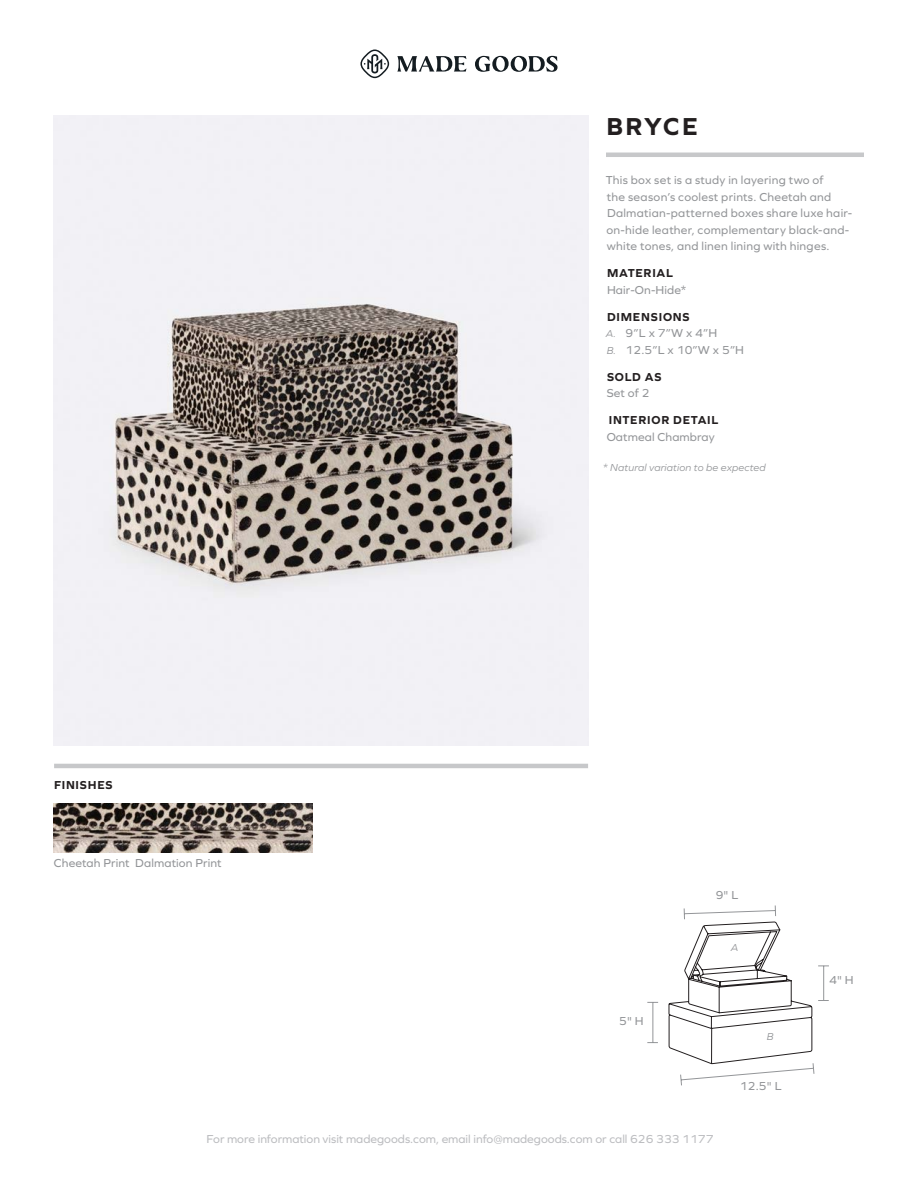
<style>
.page{position:relative;width:918px;height:1188px;background:#fff}
.page>*{position:absolute;margin:0;border:0;box-sizing:border-box;transform-origin:0 0}
.t1{font:700 25.5px "Graphie";letter-spacing:.085em;color:#231f20}
.t2{font:12px/16.5px "Graphie";letter-spacing:.02em;color:#939598}
.t3{font:12px "Graphie";color:#bcbdc0}
.t4{font:700 12px "Graphie";letter-spacing:.065em;color:#231f20}
.t5{font:italic 10.5px "Graphie";letter-spacing:.01em;color:#939598}
.s1{font-style:italic;font-size:10.5px}
</style>
<div class="page">
<hr style="left:606px;top:153px;width:258px;height:4px;background:#c7c8ca">
<svg style="left:397px;top:56px;width:161px;height:16px"></svg>
<svg style="left:360px;top:50px;width:29px;height:28px"></svg>
<hr style="left:54px;top:764px;width:534px;height:4px;background:#c7c8ca">
<img style="left:54px;top:116px;width:534px;height:629px">
<hr style="left:653px;top:1002px;width:1px;height:41px;background:#939598">
<img style="left:54px;top:803px;width:258px;height:49px">
<svg style="left:668px;top:905px;width:161px;height:181px"></svg>
<p class="t1" style="left:606px;top:111px;width:93px">BRYCE</p>
<p class="t4" style="left:54px;top:778px;width:60px">FINISHES</p>
<p class="t2" style="left:54px;top:855px;width:169px">Cheetah Print Dalmation Print</p>
<p class="t2" style="left:606px;top:172px;width:248px">This box set is a study in layering two of<br>the season’s coolest prints. Cheetah and Dalmatian-patterned boxes share luxe hair&shy;on-hide leather, complementary black-and&shy;white tones, and linen lining with hinges.</p>
<p class="t4" style="left:607px;top:266px;width:67px">MATERIAL</p>
<p class="t2" style="left:607px;top:281px;width:81px">Hair-On-Hide*</p>
<p class="t4" style="left:607px;top:310px;width:84px">DIMENSIONS</p>
<p class="t2" style="left:606px;top:325px;width:140px"><span class="s1">A.</span> 9”L x 7”W x 4”H<br><span class="s1">B.</span> 12.5”L x 10”W x 5”H</p>
<p class="t4" style="left:607px;top:370px;width:56px">SOLD AS</p>
<p class="t2" style="left:607px;top:385px;width:44px">Set of 2</p>
<p class="t4" style="left:609px;top:413px;width:111px">INTERIOR DETAIL</p>
<p class="t2" style="left:607px;top:428px;width:110px">Oatmeal Chambray</p>
<p class="t5" style="left:603px;top:461px;width:164px">* Natural variation to be expected</p>
<p class="t2" style="left:716px;top:886px;width:24px">9" L</p>
<p class="t2" style="left:619px;top:1012px;width:26px">5" H</p>
<p class="t5" style="left:731px;top:942px;width:9px">A</p>
<p class="t5" style="left:767px;top:1031px;width:8px">B</p>
<p class="t2" style="left:740px;top:1077px;width:43px">12.5" L</p>
<p class="t2" style="left:829px;top:971px;width:26px">4" H</p>
<p class="t3" style="left:207px;top:1132px;width:508px">For more information visit madegoods.com, email info@madegoods.com or call 626 333 1177</p>
</div>
